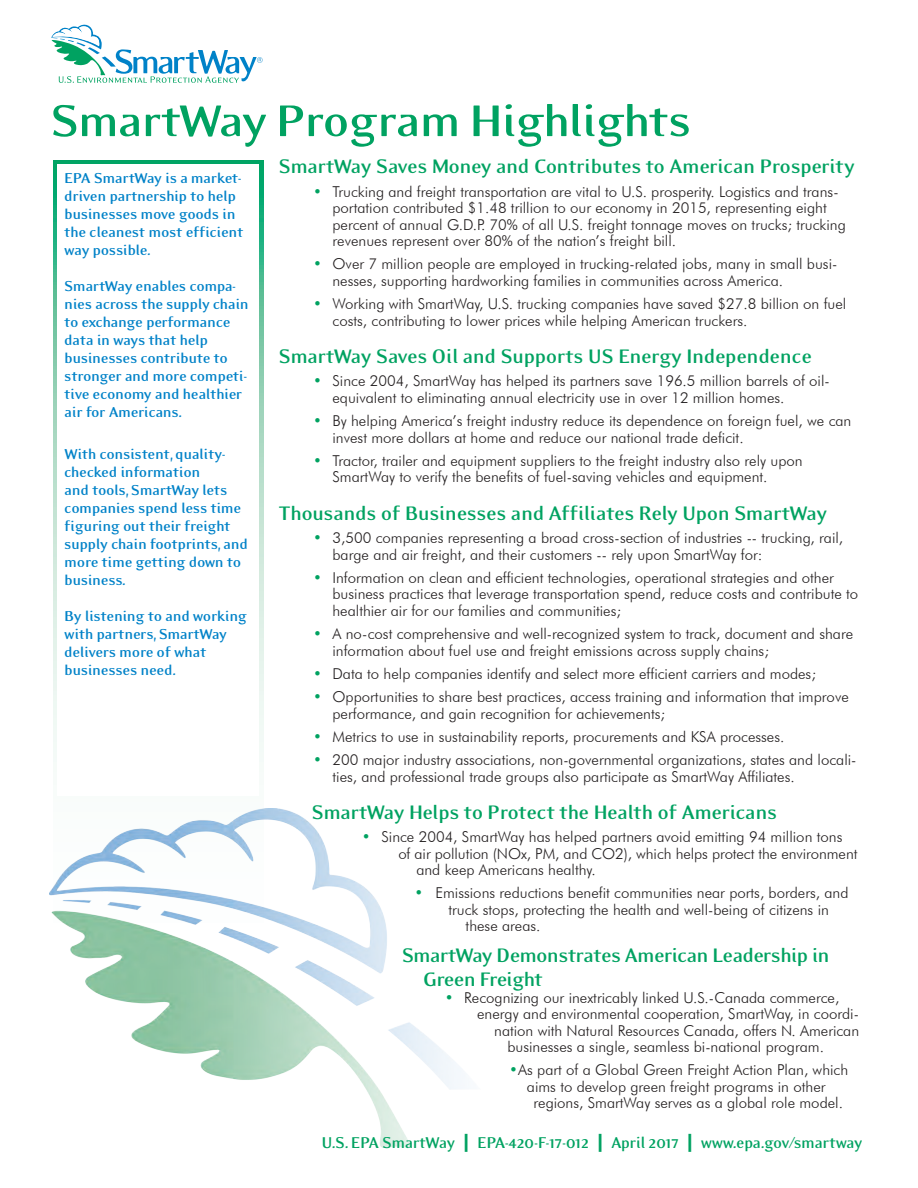
<style>
.page{position:relative;width:918px;height:1188px;background:#fff}
.page>*{position:absolute;margin:0;border:0;box-sizing:border-box;transform-origin:0 0}
.t1{font:700 51px "Eidetic Modern OT";letter-spacing:-.045em;color:#00a261;scale:1.05 1}
.Subhead_Body_1{font:700 22.5px/24px "Eidetic Modern OT";letter-spacing:-.035em;color:#00a261}
.t2{font:700 18px "Eidetic Modern OT";letter-spacing:-.03em;color:#00a261}
.Side_Bar_Text{font:700 16.5px/18px "Eidetic Modern OT";letter-spacing:-.02em;color:#0082c8}
.t3{font:300 15px/16.5px "Futura BT";color:#231f20}
.s1{color:#00a261}
.s2{font-family:"Futura Std"}
</style>
<div class="page">
<svg style="left:53px;top:161px;width:211px;height:648px"></svg>
<svg style="left:51px;top:24px;width:212px;height:59px"></svg>
<img style="left:49px;top:809px;width:416px;height:339px">
<div style="left:58px;top:164px;width:201px;height:632px;background:#fff"></div>
<h1 class="t1" style="left:50px;top:94px;width:613px">SmartWay Program Highlights</h1>
<p class="Side_Bar_Text" style="left:64px;top:170px;width:181px">EPA SmartWay is a market&shy;driven partnership to help businesses move goods in the cleanest most efficient way possible.</p>
<p class="Side_Bar_Text" style="left:64px;top:278px;width:186px">SmartWay enables compa&shy;nies across the supply chain to exchange performance data in ways that help businesses contribute to stronger and more competi&shy;tive economy and healthier air for Americans.</p>
<p class="Side_Bar_Text" style="left:64px;top:445px;width:185px">With consistent, quality&shy;checked information<br>and tools, SmartWay lets companies spend less time figuring out their freight supply chain footprints, and more time getting down to business.</p>
<p class="Side_Bar_Text" style="left:64px;top:607px;width:184px">By listening to and working with partners, SmartWay delivers more of what businesses need.</p>
<p class="Subhead_Body_1" style="left:279px;top:155px;width:578px">SmartWay Saves Money and Contributes to American Prosperity</p>
<p class="t3" style="left:333px;top:183px;width:515px;text-indent:-20px"><span class="s1">•</span> Trucking and freight transportation are vital to U.S. prosperity. Logistics and trans&shy;portation contributed $1.48 trillion to our economy in 2015, representing eight percent of annual G.D.P. 70% of all U.S. freight tonnage moves on trucks; trucking revenues represent over 80% of the nation’s freight bill.</p>
<p class="t3" style="left:333px;top:256px;width:506px;text-indent:-20px"><span class="s1">•</span> Over 7 million people are employed in trucking-related jobs, many in small busi&shy;nesses, supporting hardworking families in communities across America.</p>
<p class="t3" style="left:333px;top:295px;width:515px;text-indent:-20px"><span class="s1">•</span> Working with SmartWay, U.S. trucking companies have saved $27.8 billion on fuel costs, contributing to lower prices while helping American truckers.</p>
<p class="Subhead_Body_1" style="left:279px;top:344px;width:535px">SmartWay Saves Oil and Supports US Energy Independence</p>
<p class="t3" style="left:333px;top:373px;width:499px;text-indent:-20px"><span class="s1">•</span> Since 2004, SmartWay has helped its partners save 196.5 million barrels of oil&shy;equivalent to eliminating annual electricity use in over 12 million homes.</p>
<p class="t3" style="left:333px;top:412px;width:520px;text-indent:-20px"><span class="s1">•</span> By helping America’s freight industry reduce its dependence on foreign fuel, we can invest more dollars at home and reduce our national trade deficit.</p>
<p class="t3" style="left:333px;top:452px;width:472px;text-indent:-20px"><span class="s1">•</span> Tractor, trailer and equipment suppliers to the freight industry also rely upon<br>SmartWay to verify the benefits of fuel-saving vehicles and equipment.</p>
<p class="Subhead_Body_1" style="left:279px;top:501px;width:550px">Thousands of Businesses and Affiliates Rely Upon SmartWay</p>
<p class="t3" style="left:333px;top:529px;width:512px;text-indent:-20px"><span class="s1">•</span> 3,500 companies representing a broad cross-section of industries -- trucking, rail, barge and air freight, and their customers -- rely upon SmartWay for:</p>
<p class="t3" style="left:333px;top:569px;width:527px;text-indent:-20px"><span class="s1">•</span> Information on clean and efficient technologies, operational strategies and other business practices that leverage transportation spend, reduce costs and contribute to healthier air for our families and communities;</p>
<p class="t3" style="left:333px;top:625px;width:522px;text-indent:-20px"><span class="s1">•</span> A no-cost comprehensive and well-recognized system to track, document and share information about fuel use and freight emissions across supply chains;</p>
<p class="t3" style="left:313px;top:665px;width:505px"><span class="s1">•</span> Data to help companies identify and select more efficient carriers and modes;</p>
<p class="t3" style="left:333px;top:688px;width:518px;text-indent:-20px"><span class="s1">•</span> Opportunities to share best practices, access training and information that improve performance, and gain recognition for achievements;</p>
<p class="t3" style="left:313px;top:728px;width:473px"><span class="s1">•</span> Metrics to use in sustainability reports, procurements and KSA processes.</p>
<p class="t3" style="left:333px;top:751px;width:525px;text-indent:-20px"><span class="s1">•</span> 200 major industry associations, non-governmental organizations, states and locali&shy;ties, and professional trade groups also participate as SmartWay Affiliates.</p>
<p class="Subhead_Body_1" style="left:312px;top:800px;width:467px">SmartWay Helps to Protect the Health of Americans</p>
<p class="t3" style="left:362px;top:828px;width:482px"><span class="s1">•</span> Since 2004, SmartWay has helped partners avoid emitting 94 million tons</p>
<p class="t3" style="left:398px;top:845px;width:461px">of air pollution (NOx, PM, and CO2), which helps protect the environment</p>
<p class="t3" style="left:416px;top:861px;width:181px">and keep Americans healthy.</p>
<p class="t3" style="left:414px;top:885px;width:436px"><span class="s1">•</span> Emissions reductions benefit communities near ports, borders, and</p>
<p class="t3" style="left:448px;top:901px;width:382px">truck stops, protecting the health and well-being of citizens in</p>
<p class="t3" style="left:466px;top:918px;width:76px">these areas.</p>
<p class="Subhead_Body_1" style="left:423px;top:943px;width:409px;text-indent:-21px">SmartWay Demonstrates American Leadership in<br>Green Freight</p>
<p class="t3" style="left:445px;top:989px;width:396px"><span class="s1">•</span> Recognizing our inextricably linked U.S.-Canada commerce,</p>
<p class="t3" style="left:477px;top:1005px;width:383px">energy and environmental cooperation, SmartWay, in coordi-</p>
<p class="t3" style="left:494px;top:1022px;width:366px">nation with Natural Resources Canada, offers N. American</p>
<p class="t3" style="left:507px;top:1038px;width:318px">businesses a single, seamless bi-national program.</p>
<p class="t3" style="left:509px;top:1062px;width:341px"><span class="s1">•</span>As part of a Global Green Freight Action Plan, which</p>
<p class="t3" style="left:527px;top:1078px;width:300px">aims to develop green freight programs in other</p>
<p class="t3" style="left:533px;top:1095px;width:311px">regions, SmartWay serves as a global role model.</p>
<p class="t2" style="left:322px;top:1133px;width:543px">U.S. EPA SmartWay <span class="s2">|</span> EPA-420-F-17-012 <span class="s2">|</span> April 2017 <span class="s2">|</span> www.epa.gov/smartway</p>
</div>
